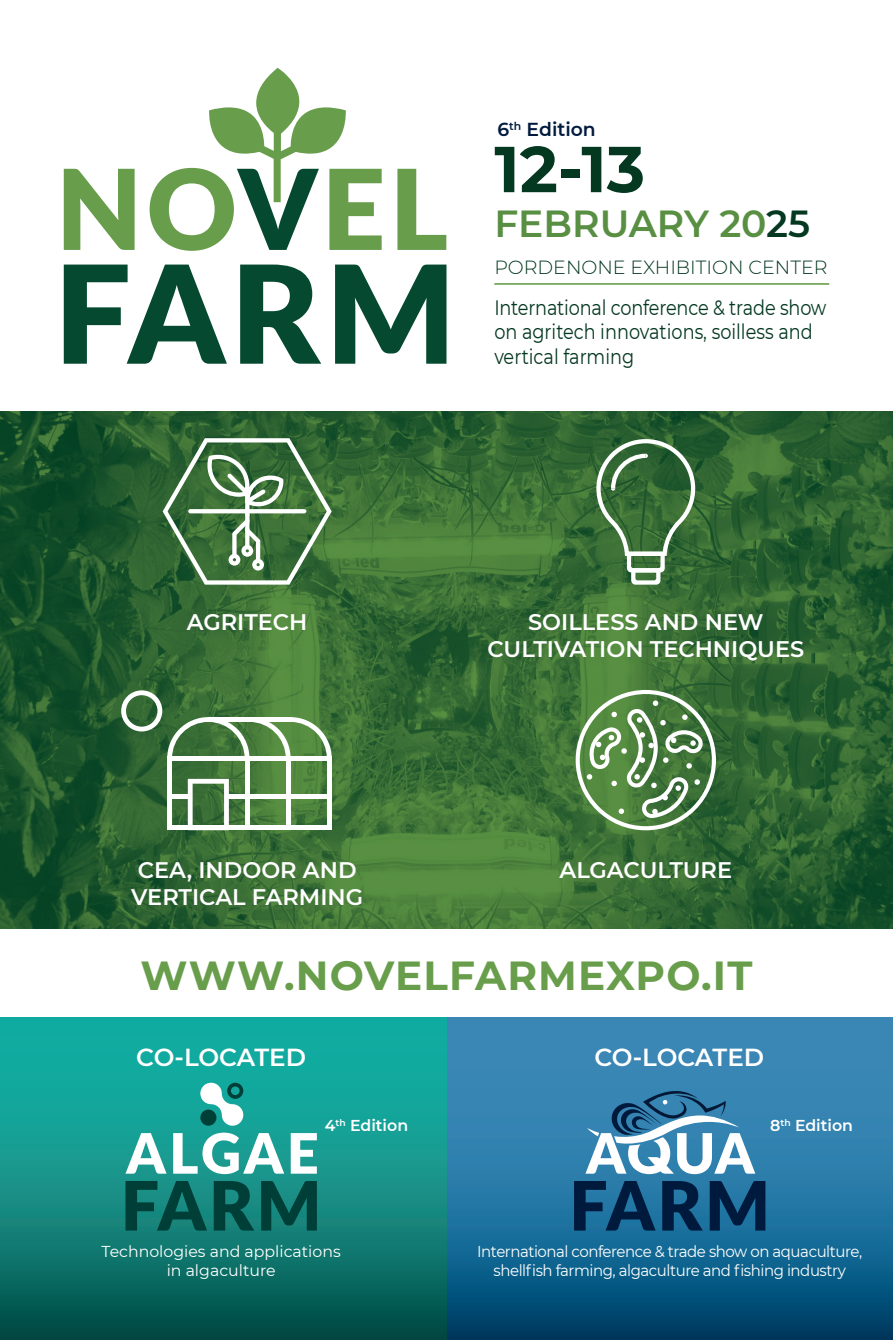
<style>
.page{position:relative;width:893px;height:1340px;background:#fff}
.page>*{position:absolute;margin:0;border:0;box-sizing:border-box;transform-origin:0 0}
.t1{font:700 64.8px "Montserrat";color:#043821}
.t2{font:700 40.5px "Montserrat";letter-spacing:.03em;color:#689e4b}
.t3{font:600 37.57px "Montserrat";color:#588f42}
.t4{font:600 24.53px "Montserrat";letter-spacing:-.015em;color:#fff}
.t5{font:600 22.5px/27px "Montserrat";color:#fff}
.t6{font:20.7px/24.3px "Montserrat";letter-spacing:-.01em;color:#043821;scale:.85 1}
.t7{font:300 19.12px "Montserrat";color:#043821}
.t8{font:600 18.68px "Montserrat";color:#001a3e}
.t9{font:15.75px/18.9px "Montserrat";letter-spacing:-.03em;color:#fff;text-align:center;scale:.95 1}
.t10{font:15.75px/18.9px "Montserrat";color:#fff;text-align:center}
.t11{font:600 15.75px "Montserrat";color:#fff}
.s1{color:#043821}
</style>
<div class="page">
<hr style="left:494px;top:283px;width:335px;height:2px;background:#689e4b">
<svg style="left:64px;top:264px;width:163px;height:100px"></svg>
<svg style="left:240px;top:264px;width:81px;height:100px"></svg>
<svg style="left:335px;top:264px;width:111px;height:100px"></svg>
<svg style="left:64px;top:169px;width:71px;height:81px"></svg>
<svg style="left:150px;top:68px;width:232px;height:183px"></svg>
<svg style="left:397px;top:169px;width:49px;height:81px"></svg>
<svg style="left:446px;top:1017px;width:447px;height:322px;background:#21709c"></svg>
<img style="left:0;top:411px;width:893px;height:517px">
<div style="left:167px;top:758px;width:5px;height:72px;background:#fff"></div>
<hr style="left:245px;top:758px;width:4px;height:72px;background:#fff">
<div style="left:286px;top:758px;width:5px;height:72px;background:#fff"></div>
<div style="left:167px;top:825px;width:165px;height:5px;background:#fff"></div>
<div style="left:167px;top:755px;width:165px;height:5px;background:#fff"></div>
<div style="left:167px;top:794px;width:24px;height:5px;background:#fff"></div>
<div style="left:226px;top:794px;width:106px;height:5px;background:#fff"></div>
<div style="left:327px;top:758px;width:5px;height:72px;background:#fff"></div>
<svg style="left:188px;top:778px;width:41px;height:47px"></svg>
<svg style="left:121px;top:690px;width:211px;height:68px;background:#5e8b57"></svg>
<svg style="left:576px;top:690px;width:140px;height:140px"></svg>
<svg style="left:591px;top:439px;width:109px;height:145px;background:#4e7c4e"></svg>
<svg style="left:163px;top:438px;width:169px;height:146px;background:#598458"></svg>
<svg style="left:0;top:1017px;width:446px;height:322px;background:#0f8980"></svg>
<svg style="left:200px;top:1082px;width:43px;height:43px"></svg>
<svg style="left:126px;top:1180px;width:81px;height:50px;background:#0c645d"></svg>
<svg style="left:214px;top:1180px;width:40px;height:50px;background:#085a52"></svg>
<svg style="left:261px;top:1180px;width:56px;height:50px;background:#095d55"></svg>
<svg style="left:126px;top:1133px;width:41px;height:40px"></svg>
<svg style="left:173px;top:1132px;width:111px;height:42px"></svg>
<svg style="left:291px;top:1133px;width:26px;height:40px"></svg>
<svg style="left:574px;top:1180px;width:82px;height:50px;background:#114871"></svg>
<svg style="left:662px;top:1180px;width:41px;height:50px;background:#0d3c64"></svg>
<svg style="left:710px;top:1180px;width:55px;height:50px;background:#0e3f67"></svg>
<svg style="left:585px;top:1090px;width:170px;height:84px"></svg>
<p class="t8" style="left:497px;top:116px;width:100px">6<sup>th</sup> Edition</p>
<h1 class="t1" style="left:494px;top:122px;width:152px">12-13</h1>
<h3 class="t3" style="left:494px;top:197px;width:317px">FEBRUARY 20<span class="s1">25</span></h3>
<p class="t7" style="left:494px;top:254px;width:335px">PORDENONE EXHIBITION CENTER</p>
<h3 class="t6" style="left:494px;top:295px;width:392px">International conference &amp; trade show on agritech innovations, soilless and vertical farming</h3>
<h3 class="t5" style="left:187px;top:608px;width:122px">AGRITECH</h3>
<h3 class="t5" style="left:487px;top:608px;width:318px;text-align:center">SOILLESS AND NEW<br>CULTIVATION TECHNIQUES</h3>
<h3 class="t5" style="left:131px;top:855px;width:233px">CEA, INDOOR AND<br>VERTICAL FARMING</h3>
<h3 class="t5" style="left:559px;top:855px;width:174px">ALGACULTURE</h3>
<h2 class="t2" style="left:141px;top:945px;width:613px">WWW.NOVELFARMEXPO.IT</h2>
<h3 class="t4" style="left:136px;top:1040px;width:171px">CO-LOCATED</h3>
<h3 class="t4" style="left:594px;top:1040px;width:171px">CO-LOCATED</h3>
<p class="t11" style="left:325px;top:1114px;width:85px">4<sup>th</sup> Edition</p>
<p class="t11" style="left:770px;top:1114px;width:84px">8<sup>th</sup> Edition</p>
<p class="t10" style="left:102px;top:1241px;width:241px">Technologies and applications in algaculture</p>
<p class="t9" style="left:477px;top:1241px;width:407px">International conference &amp; trade show on aquaculture, shellfish farming, algaculture and fishing industry</p>
</div>
